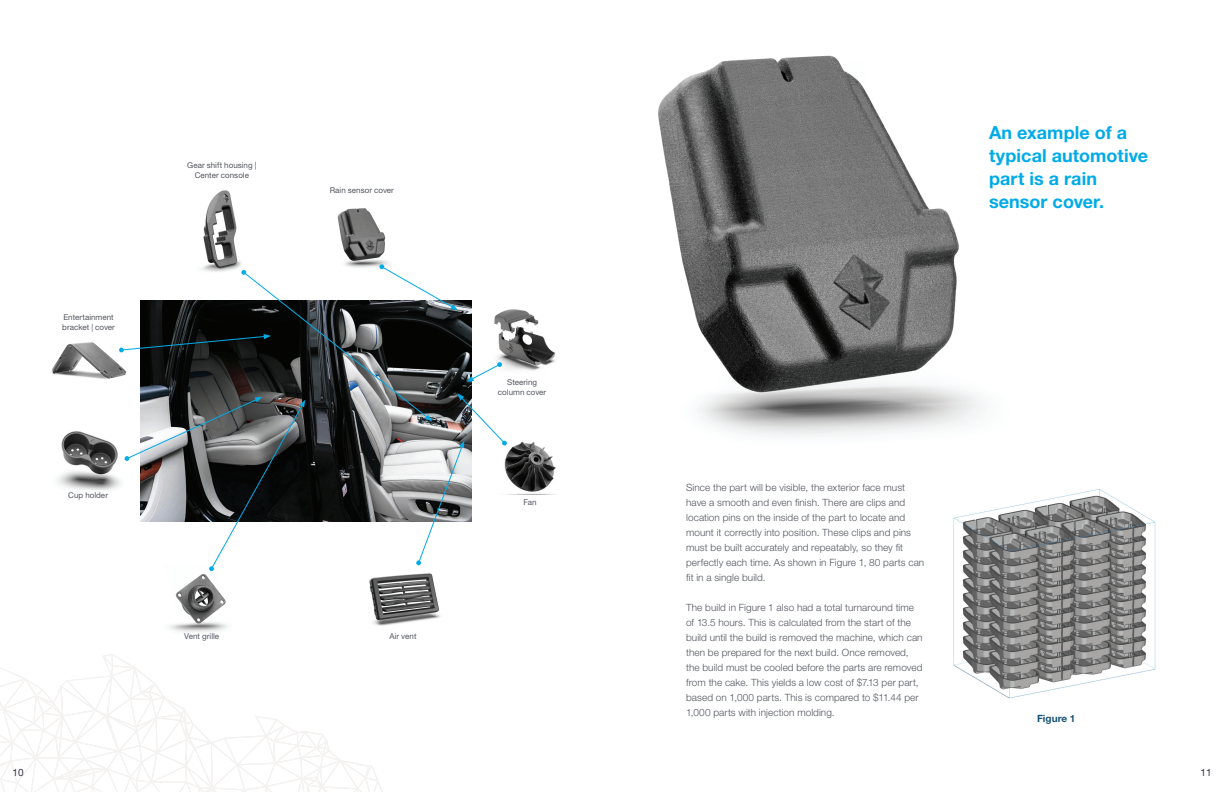
<style>
.page{position:relative;width:1224px;height:792px;background:#fff}
.page>*{position:absolute;margin:0;border:0;box-sizing:border-box;transform-origin:0 0}
.t1{font:700 18px/23px "Helvetica Neue";letter-spacing:.005em;color:#00abe7}
.t2{font:300 10px/15px "Helvetica Neue";letter-spacing:.005em;color:#52565f}
.t3{font:700 10px "Helvetica Neue";letter-spacing:.005em;color:#165275}
.t4{font:10px "Helvetica Neue LT Std";color:#323640}
.t5{font:8px/10px "Helvetica Neue LT Std";letter-spacing:.005em;color:#52565f;text-align:center}
</style>
<div class="page">
<img style="left:337px;top:208px;width:52px;height:56px">
<svg style="left:0;top:654px;width:383px;height:138px"></svg>
<img style="left:169px;top:571px;width:59px;height:61px">
<img style="left:369px;top:573px;width:72px;height:53px">
<img style="left:51px;top:342px;width:68px;height:37px">
<img style="left:507px;top:441px;width:49px;height:54px">
<img style="left:203px;top:190px;width:38px;height:74px">
<img style="left:58px;top:431px;width:61px;height:60px">
<img style="left:507px;top:309px;width:49px;height:62px">
<svg style="left:119px;top:264px;width:388px;height:307px"></svg>
<img style="left:658px;top:55px;width:325px;height:382px">
<img style="left:953px;top:489px;width:203px;height:210px">
<p class="t5" style="left:62px;top:312px;width:54px;text-align:left">Entertainment bracket | cover</p>
<p class="t5" style="left:68px;top:490px;width:41px">Cup holder</p>
<p class="t4" style="left:12px;top:767px;width:13px">10</p>
<p class="t5" style="left:187px;top:160px;width:71px">Gear shift housing |<br>Center console</p>
<p class="t5" style="left:330px;top:185px;width:66px">Rain sensor cover</p>
<p class="t5" style="left:184px;top:631px;width:36px">Vent grille</p>
<p class="t5" style="left:390px;top:631px;width:29px">Air vent</p>
<p class="t5" style="left:498px;top:377px;width:50px">Steering column cover</p>
<p class="t5" style="left:523px;top:497px;width:15px">Fan</p>
<h1 class="t1" style="left:989px;top:121px;width:161px">An example of a typical automotive part is a rain sensor cover.</h1>
<p class="t2" style="left:686px;top:480px;width:240px">Since the part will be visible, the exterior face must have a smooth and even finish. There are clips and location pins on the inside of the part to locate and mount it correctly into position. These clips and pins must be built accurately and repeatably, so they fit perfectly each time. As shown in Figure 1, 80 parts can fit in a single build.</p>
<p class="t2" style="left:686px;top:600px;width:238px">The build in Figure 1 also had a total turnaround time of 13.5 hours. This is calculated from the start of the build until the build is removed the machine, which can then be prepared for the next build. Once removed, the build must be cooled before the parts are removed from the cake. This yields a low cost of $7.13 per part, based on 1,000 parts. This is compared to $11.44 per 1,000 parts with injection molding.</p>
<p class="t3" style="left:1037px;top:712px;width:40px">Figure 1</p>
<p class="t4" style="left:1200px;top:767px;width:13px">11</p>
</div>
